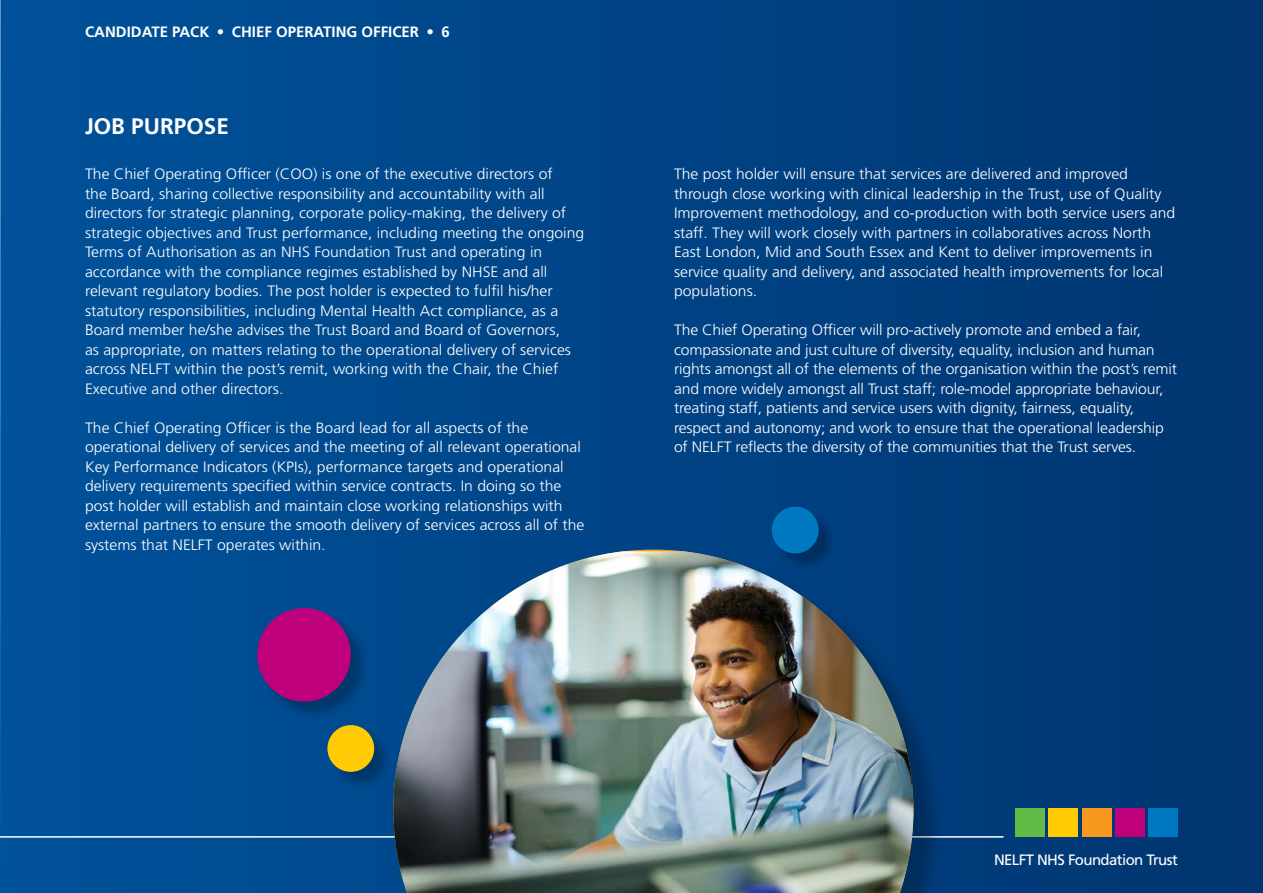
<style>
.page{position:relative;width:1263px;height:893px;background:#fff}
.page>*{position:absolute;margin:0;border:0;box-sizing:border-box;transform-origin:0 0}
.t1{font:700 22.5px "Frutiger LT Std";color:#fff}
.t2{font:300 15px/19.5px "Frutiger LT Std";color:#fff;scale:1.05 1}
.t3{font:700 15px "Frutiger LT Std";color:#fff}
.t4{font:15px "Frutiger LT Std";letter-spacing:-.04em;color:#fff}
</style>
<div class="page">
<div style="left:0;top:0;width:1263px;height:893px;background:linear-gradient(to right,#00529b,#003570)"></div>
<div style="left:1015px;top:808px;width:30px;height:29px;background:#62bb46"></div>
<div style="left:1049px;top:808px;width:29px;height:29px;background:#ffcb05"></div>
<div style="left:1082px;top:808px;width:29px;height:29px;background:#f8991d"></div>
<div style="left:1115px;top:808px;width:30px;height:29px;background:#be007a"></div>
<div style="left:1148px;top:808px;width:30px;height:29px;background:#0079c1"></div>
<hr style="left:0;top:836px;width:1003px;height:2px;background:#fff">
<div style="left:397px;top:554px;width:548px;height:339px;background:#000;opacity:.25"></div>
<img style="left:393px;top:551px;width:520px;height:342px">
<div style="left:259px;top:610px;width:110px;height:110px;background:#000;opacity:.25"></div>
<div style="left:257px;top:608px;width:94px;height:94px;background:#be007a;border-radius:50%"></div>
<div style="left:330px;top:728px;width:63px;height:62px;background:#000;opacity:.25"></div>
<div style="left:327px;top:725px;width:47px;height:47px;background:#ffcb05;border-radius:50%"></div>
<div style="left:775px;top:509px;width:62px;height:63px;background:#000;opacity:.25"></div>
<div style="left:772px;top:507px;width:47px;height:46px;background:#0079c1;border-radius:50%"></div>
<p class="t3" style="left:85px;top:23px;width:366px">CANDIDATE PACK • CHIEF OPERATING OFFICER • 6</p>
<h1 class="t1" style="left:85px;top:113px;width:145px">JOB PURPOSE</h1>
<p class="t2" style="left:85px;top:164px;width:477px">The Chief Operating Officer (COO) is one of the executive directors of<br>the Board, sharing collective responsibility and accountability with all directors for strategic planning, corporate policy-making, the delivery of strategic objectives and Trust performance, including meeting the ongoing Terms of Authorisation as an NHS Foundation Trust and operating in accordance with the compliance regimes established by NHSE and all relevant regulatory bodies. The post holder is expected to fulfil his/her statutory responsibilities, including Mental Health Act compliance, as a Board member he/she advises the Trust Board and Board of Governors,<br>as appropriate, on matters relating to the operational delivery of services across NELFT within the post’s remit, working with the Chair, the Chief Executive and other directors.</p>
<p class="t2" style="left:85px;top:418px;width:477px">The Chief Operating Officer is the Board lead for all aspects of the operational delivery of services and the meeting of all relevant operational Key Performance Indicators (KPIs), performance targets and operational delivery requirements specified within service contracts. In doing so the post holder will establish and maintain close working relationships with external partners to ensure the smooth delivery of services across all of the systems that NELFT operates within.</p>
<p class="t2" style="left:674px;top:164px;width:479px">The post holder will ensure that services are delivered and improved through close working with clinical leadership in the Trust, use of Quality Improvement methodology, and co-production with both service users and staff. They will work closely with partners in collaboratives across North East London, Mid and South Essex and Kent to deliver improvements in service quality and delivery, and associated health improvements for local populations.</p>
<p class="t2" style="left:674px;top:320px;width:481px">The Chief Operating Officer will pro-actively promote and embed a fair, compassionate and just culture of diversity, equality, inclusion and human rights amongst all of the elements of the organisation within the post’s remit and more widely amongst all Trust staff; role-model appropriate behaviour, treating staff, patients and service users with dignity, fairness, equality, respect and autonomy; and work to ensure that the operational leadership of NELFT reflects the diversity of the communities that the Trust serves.</p>
<p class="t4" style="left:994px;top:851px;width:185px">NELFT NHS Foundation Trust</p>
</div>
